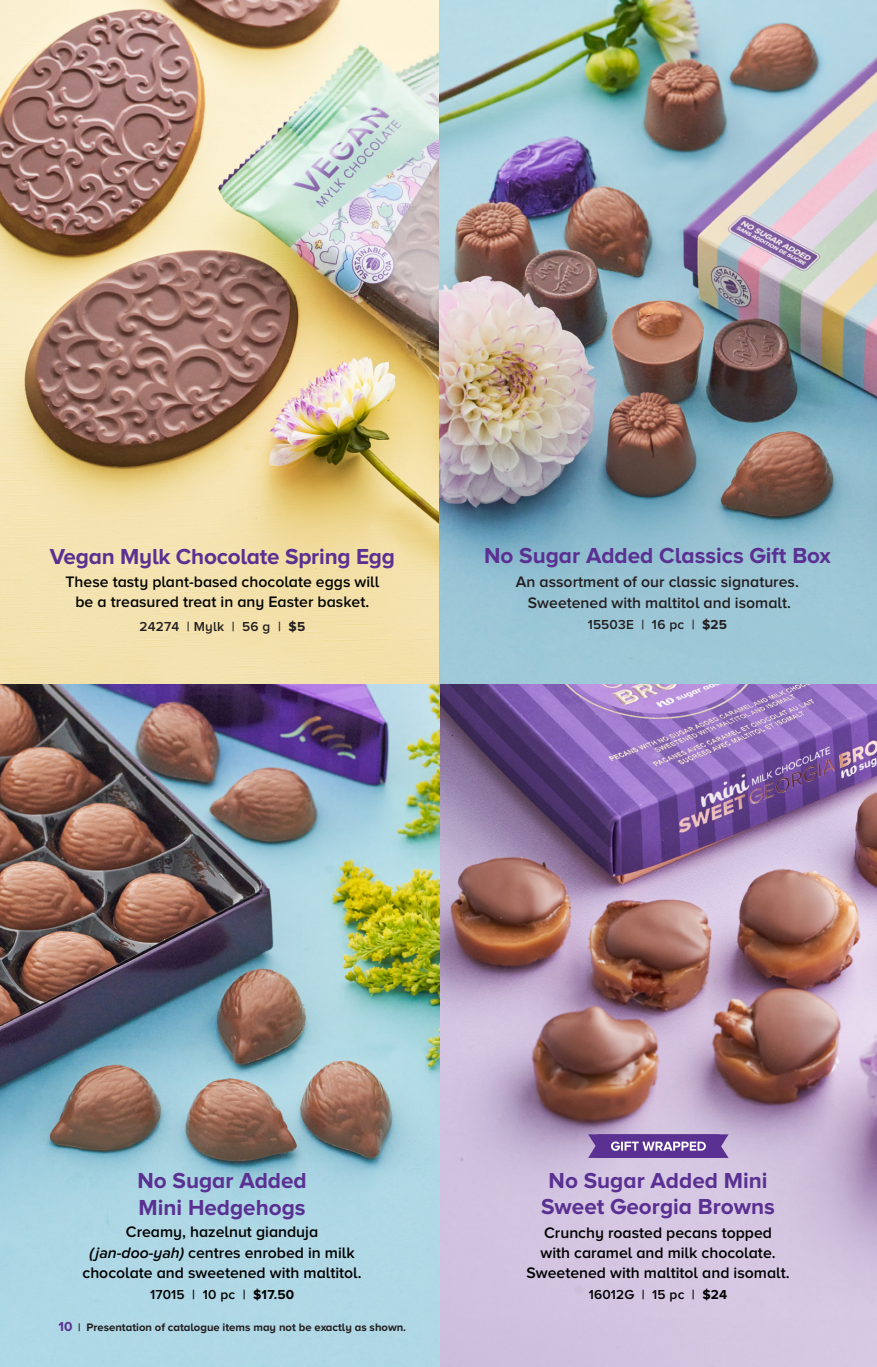
<style>
.page{position:relative;width:877px;height:1367px;background:#fff}
.page>*{position:absolute;margin:0;border:0;box-sizing:border-box;transform-origin:0 0}
.Product_Heading{font:700 22.5px/27px "Proxima Nova A";color:#5a3092}
.Product_Description_White{font:600 15.75px/20.2px "Proxima Nova A";color:#000;text-align:center}
.Product_Description{font:600 15.75px/20.2px "Proxima Nova A";color:#040503;text-align:center}
.Product_Heading-2{font:600 15.75px/20.2px "Proxima Nova A";color:#231f20;text-align:center}
.Code_and_Price_White{font:600 13.5px "Proxima Nova A";letter-spacing:.015em;color:#231f20}
.Code_and_Price_White-2{font:600 13.5px "Proxima Nova A";letter-spacing:.015em;color:#000}
.t1{font:700 11.25px "Proxima Nova A";color:#231f20}
.s1{font-weight:700}
.s2{font-style:italic}
.s3{font-size:13.5px;color:#5a3092}
</style>
<div class="page">
<img style="left:0;top:0;width:876px;height:1367px">
<svg style="left:587px;top:1134px;width:141px;height:24px;background:#7551a3"></svg>
<p class="Product_Heading" style="left:50px;top:542px;width:346px">Vegan Mylk Chocolate Spring Egg</p>
<p class="Product_Description" style="left:65px;top:571px;width:315px">These tasty plant-based chocolate eggs will be a treasured treat in any Easter basket.</p>
<p class="Code_and_Price_White" style="left:139px;top:618px;width:167px">24274 | Mylk | 56 g | <span class="s1">$5</span></p>
<p class="Product_Heading" style="left:484px;top:541px;width:348px">No Sugar Added Classics Gift Box</p>
<p class="Product_Heading-2" style="left:515px;top:572px;width:284px">An assortment of our classic signatures.<br>Sweetened with maltitol and isomalt.</p>
<p class="Code_and_Price_White" style="left:587px;top:617px;width:141px">15503E | 16 pc | <span class="s1">$25</span></p>
<p class="Product_Heading" style="left:137px;top:1167px;width:171px">No Sugar Added<br>Mini Hedgehogs</p>
<p class="Product_Description_White" style="left:82px;top:1221px;width:280px">Creamy, hazelnut gianduja <span class="s2">(jan-doo-yah)</span> centres enrobed in milk chocolate and sweetened with maltitol.</p>
<p class="Code_and_Price_White-2" style="left:150px;top:1287px;width:146px">17015 | 10 pc | <span class="s1">$17.50</span></p>
<p class="t1" style="left:58px;top:1320px;width:349px"><span class="s3">10</span> | Presentation of catalogue items may not be exactly as shown.</p>
<p class="Product_Heading" style="left:541px;top:1167px;width:235px;line-height:25.9px;text-align:center">No Sugar Added Mini<br>Sweet Georgia Browns</p>
<p class="Product_Description_White" style="left:526px;top:1222px;width:264px">Crunchy roasted pecans topped<br>with caramel and milk chocolate.<br>Sweetened with maltitol and isomalt.</p>
<p class="Code_and_Price_White-2" style="left:588px;top:1287px;width:140px">16012G | 15 pc | <span class="s1">$24</span></p>
</div>
